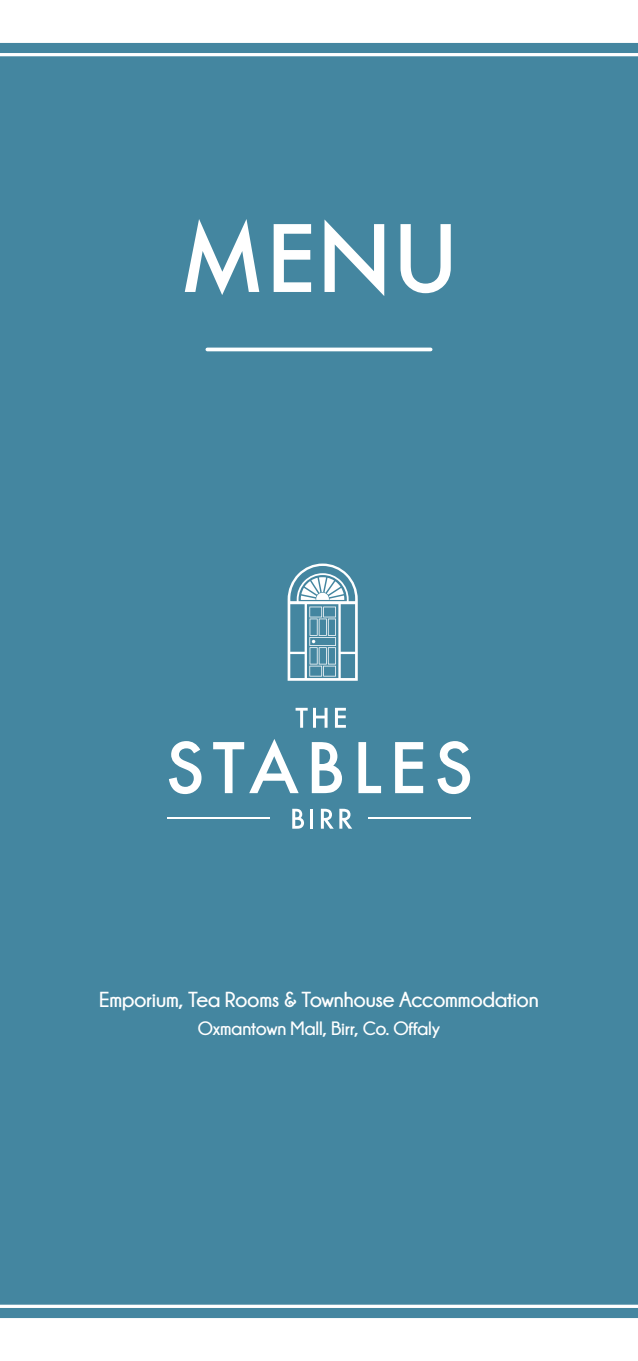
<style>
.page{position:relative;width:638px;height:1361px;background:#fff}
.page>*{position:absolute;margin:0;border:0;box-sizing:border-box;transform-origin:0 0}
.t1{font:500 90px "Futura";color:#fff}
.t2{font:700 21.6px "Champagne&Limousines";letter-spacing:-.015em;color:#fff}
.t3{font:700 19.35px "Champagne&Limousines";letter-spacing:-.01em;color:#fff}
</style>
<div class="page">
<div style="left:0;top:42px;width:638px;height:1277px;background:#4486a0"></div>
<svg style="left:288px;top:563px;width:70px;height:118px"></svg>
<hr style="left:167px;top:817px;width:102px;height:2px;background:#fff">
<hr style="left:368px;top:817px;width:103px;height:2px;background:#fff">
<svg style="left:169px;top:741px;width:32px;height:53px"></svg>
<svg style="left:213px;top:739px;width:86px;height:54px"></svg>
<svg style="left:312px;top:742px;width:30px;height:51px"></svg>
<svg style="left:358px;top:742px;width:23px;height:51px"></svg>
<svg style="left:395px;top:742px;width:28px;height:51px"></svg>
<svg style="left:437px;top:741px;width:33px;height:53px"></svg>
<svg style="left:292px;top:809px;width:12px;height:19px"></svg>
<hr style="left:310px;top:809px;width:3px;height:19px;background:#fff">
<svg style="left:321px;top:809px;width:31px;height:19px"></svg>
<svg style="left:295px;top:708px;width:32px;height:20px"></svg>
<svg style="left:335px;top:708px;width:11px;height:20px"></svg>
<p class="t1" style="left:179px;top:197px;width:281px">MENU</p>
<p class="t2" style="left:99px;top:988px;width:441px">Emporium, Tea Rooms &amp; Townhouse Accommodation</p>
<p class="t3" style="left:198px;top:1018px;width:244px">Oxmantown Mall, Birr, Co. Offaly</p>
</div>
